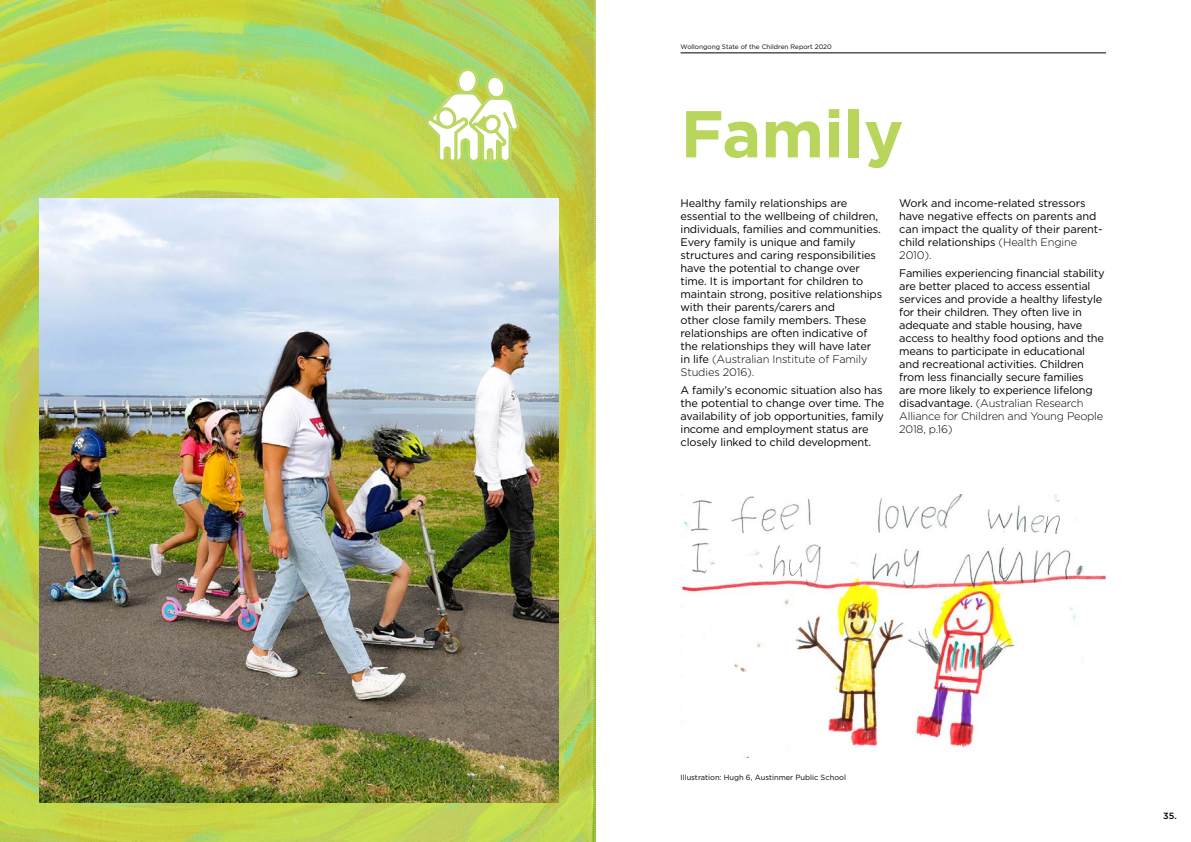
<style>
.page{position:relative;width:1191px;height:842px;background:#fff}
.page>*{position:absolute;margin:0;border:0;box-sizing:border-box;transform-origin:0 0}
.t1{font:700 66px "Gotham";color:#b8d65b}
.t2{font:11px/13px "Gotham";letter-spacing:-.01em;color:#000}
.t3{font:500 9px "Gotham";color:#000}
.t4{font:7.5px "Gotham";color:#000}
.t5{font:6.5px "Gotham";color:#000}
.s1{font-weight:300}
</style>
<div class="page">
<hr style="left:680px;top:53px;width:426px;height:1px;background:#000">
<svg style="left:595px;top:0;width:1px;height:842px"></svg>
<img style="left:0;top:0;width:595px;height:842px">
<img style="left:40px;top:198px;width:518px;height:604px">
<svg style="left:423px;top:67px;width:98px;height:97px"></svg>
<img style="left:681px;top:494px;width:424px;height:213px">
<img style="left:710px;top:516px;width:349px;height:241px">
<img style="left:734px;top:564px;width:53px;height:107px">
<p class="t5" style="left:680px;top:42px;width:153px">Wollongong State of the Children Report 2020</p>
<h1 class="t1" style="left:680px;top:90px;width:224px">Family</h1>
<p class="t2" style="left:680px;top:197px;width:203px">Healthy family relationships are essential to the wellbeing of children, individuals, families and communities.<br>Every family is unique and family structures and caring responsibilities have the potential to change over time. It is important for children to maintain strong, positive relationships with their parents/carers and<br>other close family members. These relationships are often indicative of the relationships they will have later in life <span class="s1">(Australian Institute of Family Studies 2016).</span></p>
<p class="t2" style="left:680px;top:383px;width:205px">A family’s economic situation also has the potential to change over time. The availability of job opportunities, family income and employment status are closely linked to child development.</p>
<p class="t2" style="left:899px;top:197px;width:205px">Work and income-related stressors have negative effects on parents and can impact the quality of their parent&shy;child relationships <span class="s1">(Health Engine<br>2010).</span></p>
<p class="t2" style="left:899px;top:266px;width:207px">Families experiencing financial stability are better placed to access essential services and provide a healthy lifestyle for their children. They often live in adequate and stable housing, have access to healthy food options and the means to participate in educational and recreational activities. Children from less financially secure families<br>are more likely to experience lifelong disadvantage. <span class="s1">(Australian Research Alliance for Children and Young People 2018, p.16)</span></p>
<p class="t4" style="left:680px;top:773px;width:167px">Illustration: Hugh 6, Austinmer Public School</p>
<p class="t3" style="left:1163px;top:810px;width:15px">35.</p>
</div>
